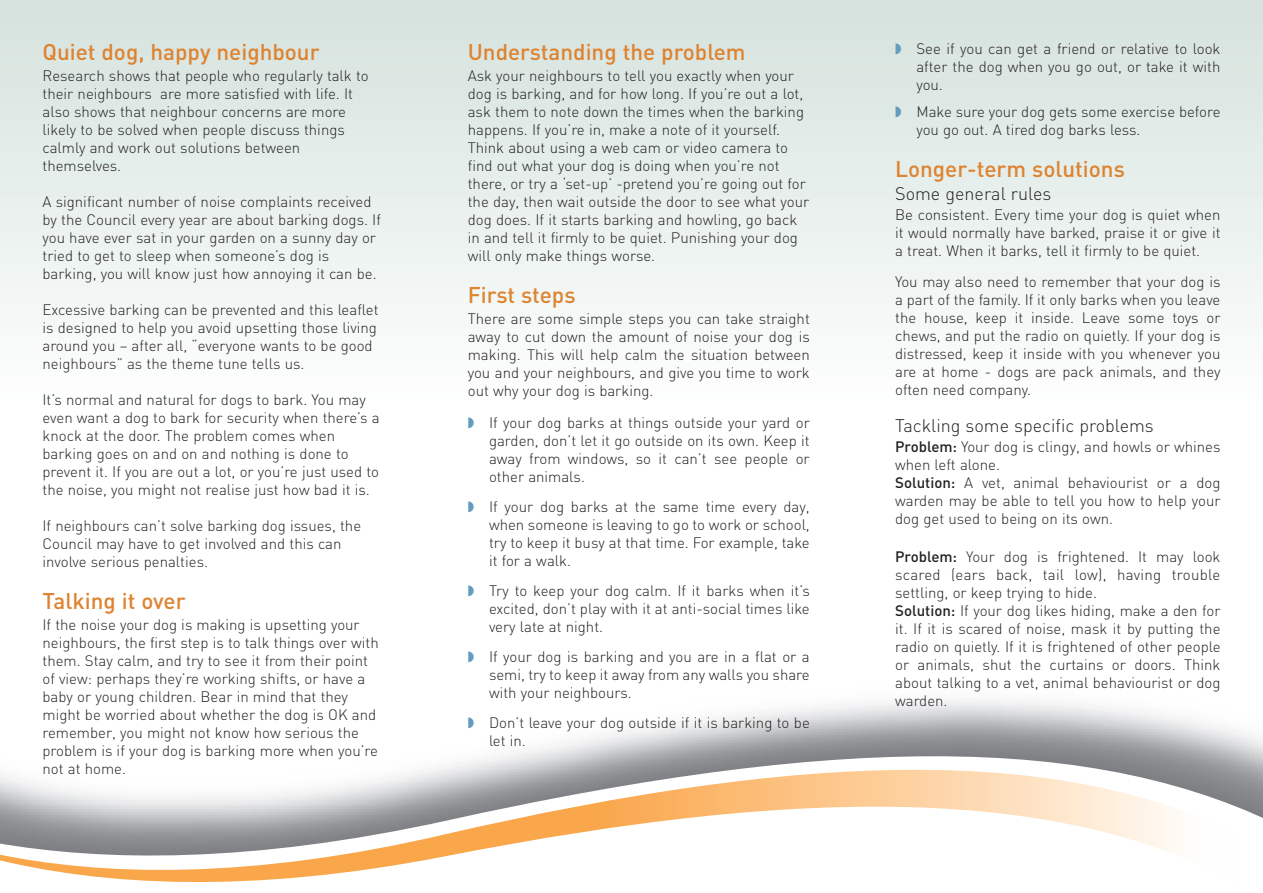
<style>
.page{position:relative;width:1263px;height:893px;background:#fff}
.page>*{position:absolute;margin:0;border:0;box-sizing:border-box;transform-origin:0 0}
.t1{font:500 22.5px "DIN";color:#de8330}
.t2{font:300 18px "DIN";color:#231f20}
.t3{font:300 15px/18px "DIN";color:#231f20;text-align:justify}
.s1{color:#629cbf}
.s2{font-weight:500}
</style>
<div class="page">
<svg style="left:522px;top:731px;width:741px;height:87px;background:#b9babc"></svg>
<svg style="left:0;top:746px;width:1241px;height:137px"></svg>
<div style="left:0;top:365px;width:1263px;height:18px;background:#fbfcfc"></div>
<div style="left:0;top:355px;width:1263px;height:18px;background:#fafcfb"></div>
<div style="left:0;top:345px;width:1263px;height:18px;background:#f9fbfa"></div>
<div style="left:0;top:335px;width:1263px;height:18px;background:#f8faf9"></div>
<div style="left:0;top:325px;width:1263px;height:18px;background:#f6faf9"></div>
<div style="left:0;top:315px;width:1263px;height:18px;background:#f5f8f7"></div>
<div style="left:0;top:304px;width:1263px;height:19px;background:#f4f8f6"></div>
<div style="left:0;top:294px;width:1263px;height:19px;background:#f3f7f6"></div>
<div style="left:0;top:284px;width:1263px;height:18px;background:#f2f7f5"></div>
<div style="left:0;top:274px;width:1263px;height:18px;background:#f1f6f4"></div>
<div style="left:0;top:264px;width:1263px;height:18px;background:#f0f5f3"></div>
<div style="left:0;top:254px;width:1263px;height:18px;background:#eef5f3"></div>
<div style="left:0;top:244px;width:1263px;height:18px;background:#edf4f2"></div>
<div style="left:0;top:234px;width:1263px;height:18px;background:#edf3f1"></div>
<div style="left:0;top:223px;width:1263px;height:19px;background:#ecf2f0"></div>
<div style="left:0;top:213px;width:1263px;height:19px;background:#ebf1ee"></div>
<div style="left:0;top:203px;width:1263px;height:18px;background:#eaf1ee"></div>
<div style="left:0;top:193px;width:1263px;height:18px;background:#e9f0ed"></div>
<div style="left:0;top:183px;width:1263px;height:18px;background:#e7efec"></div>
<div style="left:0;top:173px;width:1263px;height:18px;background:#e6efec"></div>
<div style="left:0;top:163px;width:1263px;height:18px;background:#e5eeeb"></div>
<div style="left:0;top:153px;width:1263px;height:18px;background:#e4eeea"></div>
<div style="left:0;top:142px;width:1263px;height:19px;background:#e3ede9"></div>
<div style="left:0;top:132px;width:1263px;height:19px;background:#e2ece9"></div>
<div style="left:0;top:122px;width:1263px;height:19px;background:#e1ece8"></div>
<div style="left:0;top:112px;width:1263px;height:18px;background:#e0eae7"></div>
<div style="left:0;top:102px;width:1263px;height:18px;background:#dfeae6"></div>
<div style="left:0;top:92px;width:1263px;height:18px;background:#dee9e6"></div>
<div style="left:0;top:82px;width:1263px;height:18px;background:#dde8e4"></div>
<div style="left:0;top:72px;width:1263px;height:18px;background:#dce7e3"></div>
<div style="left:0;top:62px;width:1263px;height:18px;background:#dce7e2"></div>
<div style="left:0;top:51px;width:1263px;height:19px;background:#dbe7e2"></div>
<div style="left:0;top:41px;width:1263px;height:19px;background:#dae5e1"></div>
<div style="left:0;top:31px;width:1263px;height:18px;background:#d9e5e0"></div>
<div style="left:0;top:21px;width:1263px;height:18px;background:#d8e4df"></div>
<div style="left:0;top:11px;width:1263px;height:18px;background:#d7e3df"></div>
<div style="left:0;top:1px;width:1263px;height:18px;background:#d6e3de"></div>
<hr style="left:0;top:0;width:1263px;height:1px;background:#d4e1dc">
<h1 class="t1" style="left:43px;top:39px;width:279px">Quiet dog, happy neighbour</h1>
<p class="t3" style="left:43px;top:67px;width:328px;text-align:left">Research shows that people who regularly talk to their neighbours are more satisfied with life. It also shows that neighbour concerns are more likely to be solved when people discuss things calmly and work out solutions between themselves.</p>
<p class="t3" style="left:43px;top:193px;width:340px;text-align:left">A significant number of noise complaints received by the Council every year are about barking dogs. If you have ever sat in your garden on a sunny day or tried to get to sleep when someone’s dog is barking, you will know just how annoying it can be.</p>
<p class="t3" style="left:43px;top:301px;width:337px;text-align:left">Excessive barking can be prevented and this leaflet is designed to help you avoid upsetting those living around you – after all, “everyone wants to be good neighbours” as the theme tune tells us.</p>
<p class="t3" style="left:43px;top:391px;width:339px;text-align:left">It’s normal and natural for dogs to bark. You may even want a dog to bark for security when there’s a knock at the door. The problem comes when barking goes on and on and nothing is done to prevent it. If you are out a lot, or you’re just used to the noise, you might not realise just how bad it is.</p>
<p class="t3" style="left:43px;top:517px;width:320px;text-align:left">If neighbours can’t solve barking dog issues, the<br>Council may have to get involved and this can involve serious penalties.</p>
<h2 class="t1" style="left:43px;top:588px;width:145px">Talking it over</h2>
<p class="t3" style="left:43px;top:616px;width:338px;text-align:left">If the noise your dog is making is upsetting your neighbours, the first step is to talk things over with them. Stay calm, and try to see it from their point of view: perhaps they’re working shifts, or have a baby or young children. Bear in mind that they might be worried about whether the dog is OK and remember, you might not know how serious the problem is if your dog is barking more when you’re not at home.</p>
<h2 class="t1" style="left:468px;top:39px;width:279px">Understanding the problem</h2>
<p class="t3" style="left:468px;top:67px;width:343px;text-align:left">Ask your neighbours to tell you exactly when your dog is barking, and for how long. If you’re out a lot, ask them to note down the times when the barking happens. If you’re in, make a note of it yourself.<br>Think about using a web cam or video camera to find out what your dog is doing when you’re not there, or try a ‘set-up’ -pretend you’re going out for the day, then wait outside the door to see what your dog does. If it starts barking and howling, go back in and tell it firmly to be quiet. Punishing your dog will only make things worse.</p>
<h1 class="t1" style="left:468px;top:282px;width:109px">First steps</h1>
<p class="t3" style="left:468px;top:310px;width:344px">There are some simple steps you can take straight away to cut down the amount of noise your dog is making. This will help calm the situation between you and your neighbours, and give you time to work out why your dog is barking.</p>
<p class="t3" style="left:489px;top:413px;width:322px;text-indent:-21px"><span class="s1">◗</span> If your dog barks at things outside your yard or garden, don’t let it go outside on its own. Keep it away from windows, so it can’t see people or other animals.</p>
<p class="t3" style="left:489px;top:497px;width:322px;text-indent:-21px"><span class="s1">◗</span> If your dog barks at the same time every day, when someone is leaving to go to work or school, try to keep it busy at that time. For example, take it for a walk.</p>
<p class="t3" style="left:489px;top:581px;width:322px;text-indent:-21px"><span class="s1">◗</span> Try to keep your dog calm. If it barks when it’s excited, don’t play with it at anti-social times like very late at night.</p>
<p class="t3" style="left:489px;top:647px;width:322px;text-indent:-21px"><span class="s1">◗</span> If your dog is barking and you are in a flat or a semi, try to keep it away from any walls you share with your neighbours.</p>
<p class="t3" style="left:489px;top:714px;width:322px;text-indent:-21px"><span class="s1">◗</span> Don’t leave your dog outside if it is barking to be let in.</p>
<p class="t3" style="left:916px;top:40px;width:306px;text-indent:-21px"><span class="s1">◗</span> See if you can get a friend or relative to look after the dog when you go out, or take it with you.</p>
<p class="t3" style="left:916px;top:103px;width:306px;text-indent:-21px"><span class="s1">◗</span> Make sure your dog gets some exercise before you go out. A tired dog barks less.</p>
<h2 class="t1" style="left:895px;top:156px;width:231px">Longer-term solutions</h2>
<h3 class="t2" style="left:895px;top:184px;width:158px">Some general rules</h3>
<p class="t3" style="left:895px;top:206px;width:327px">Be consistent. Every time your dog is quiet when it would normally have barked, praise it or give it a treat. When it barks, tell it firmly to be quiet.</p>
<p class="t3" style="left:895px;top:273px;width:327px">You may also need to remember that your dog is a part of the family. If it only barks when you leave the house, keep it inside. Leave some toys or chews, and put the radio on quietly. If your dog is distressed, keep it inside with you whenever you are at home - dogs are pack animals, and they often need company.</p>
<h2 class="t2" style="left:895px;top:415px;width:260px">Tackling some specific problems</h2>
<p class="t3" style="left:895px;top:437px;width:327px"><span class="s2">Problem:</span> Your dog is clingy, and howls or whines when left alone.</p>
<p class="t3" style="left:895px;top:474px;width:327px"><span class="s2">Solution:</span> A vet, animal behaviourist or a dog warden may be able to tell you how to help your dog get used to being on its own.</p>
<p class="t3" style="left:895px;top:548px;width:327px"><span class="s2">Problem:</span> Your dog is frightened. It may look scared (ears back, tail low), having trouble settling, or keep trying to hide.</p>
<p class="t3" style="left:895px;top:602px;width:327px"><span class="s2">Solution:</span> If your dog likes hiding, make a den for it. If it is scared of noise, mask it by putting the radio on quietly. If it is frightened of other people or animals, shut the curtains or doors. Think about talking to a vet, animal behaviourist or dog warden.</p>
</div>
